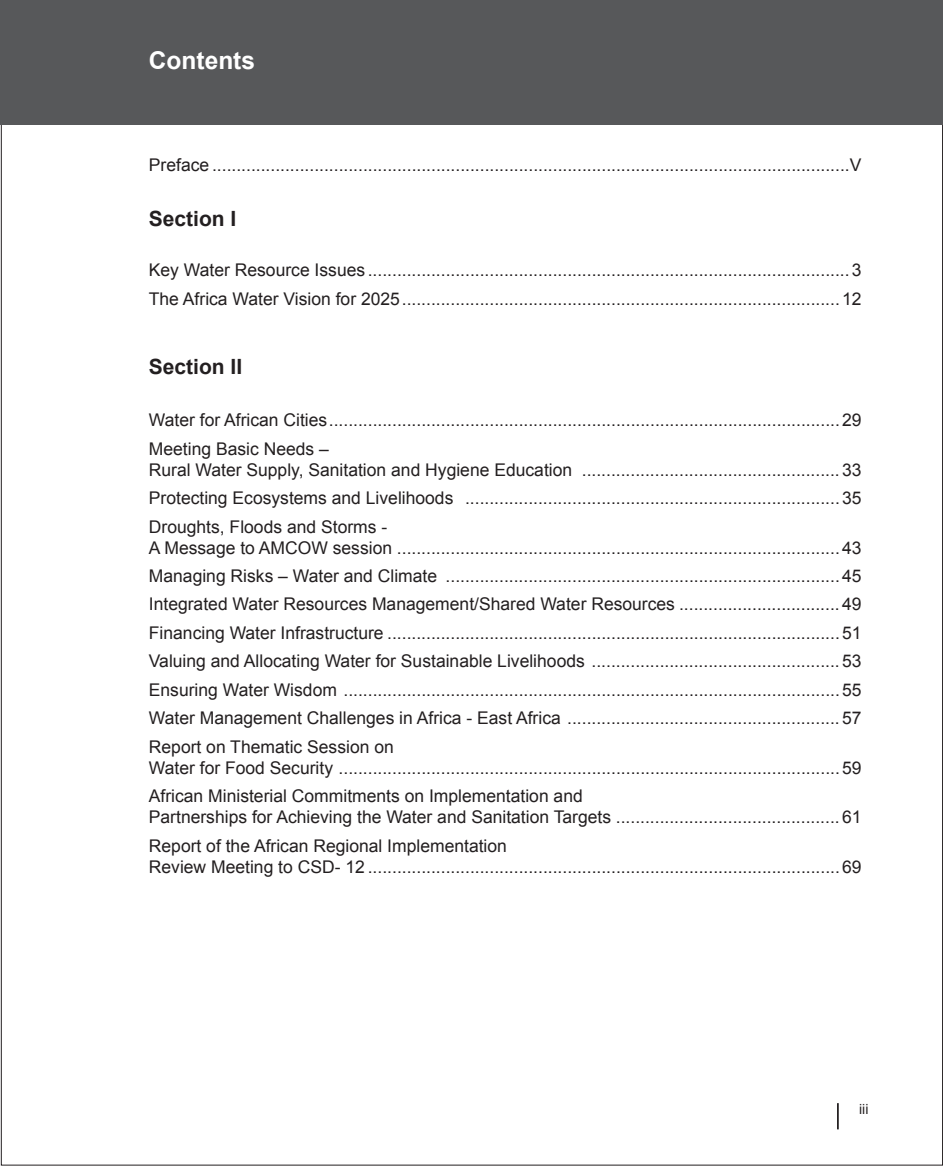
<style>
.page{position:relative;width:943px;height:1166px;background:#fff}
.page>*{position:absolute;margin:0;border:0;box-sizing:border-box;transform-origin:0 0}
.t1{font:700 24.5px "Arial";color:#fff}
.t2{font:700 21px "Arial";color:#231f20}
.t3{font:17.5px/28.5px "Arial";color:#231f20}
.t4{font:14px "Arial";color:#231f20}
</style>
<div class="page">
<svg style="left:837px;top:1103px;width:1px;height:26px"></svg>
<div style="left:0;top:0;width:943px;height:124px;background:#57585a"></div>
<h1 class="t1" style="left:149px;top:44px;width:108px">Contents</h1>
<p class="t3" style="left:149px;top:151px;width:714px">Preface ...................................................................................................................................V</p>
<p class="t2" style="left:149px;top:204px;width:89px">Section I</p>
<p class="t3" style="left:149px;top:256px;width:714px">Key Water Resource Issues ...................................................................................................3<br>The Africa Water Vision for 2025 ..........................................................................................12</p>
<p class="t2" style="left:149px;top:352px;width:95px">Section II</p>
<p class="t3" style="left:149px;top:406px;width:714px">Water for African Cities .........................................................................................................29<br>Meeting Basic Needs –</p>
<p class="t3" style="left:149px;top:455px;width:714px;text-align:justify">Rural Water Supply, Sanitation and Hygiene Education .....................................................33<br>Protecting Ecosystems and Livelihoods .............................................................................35<br>Droughts, Floods and Storms -</p>
<p class="t3" style="left:149px;top:533px;width:714px;text-align:justify">A Message to AMCOW session ...........................................................................................43<br>Managing Risks – Water and Climate .................................................................................45<br>Integrated Water Resources Management/Shared Water Resources .................................49<br>Financing Water Infrastructure .............................................................................................51<br>Valuing and Allocating Water for Sustainable Livelihoods ...................................................53<br>Ensuring Water Wisdom ......................................................................................................55<br>Water Management Challenges in Africa - East Africa ........................................................57<br>Report on Thematic Session on</p>
<p class="t3" style="left:149px;top:753px;width:714px">Water for Food Security .......................................................................................................59<br>African Ministerial Commitments on Implementation and</p>
<p class="t3" style="left:149px;top:802px;width:714px">Partnerships for Achieving the Water and Sanitation Targets ..............................................61<br>Report of the African Regional Implementation</p>
<p class="t3" style="left:149px;top:852px;width:714px">Review Meeting to CSD- 12 .................................................................................................69</p>
<p class="t4" style="left:859px;top:1099px;width:11px">iii</p>
</div>
